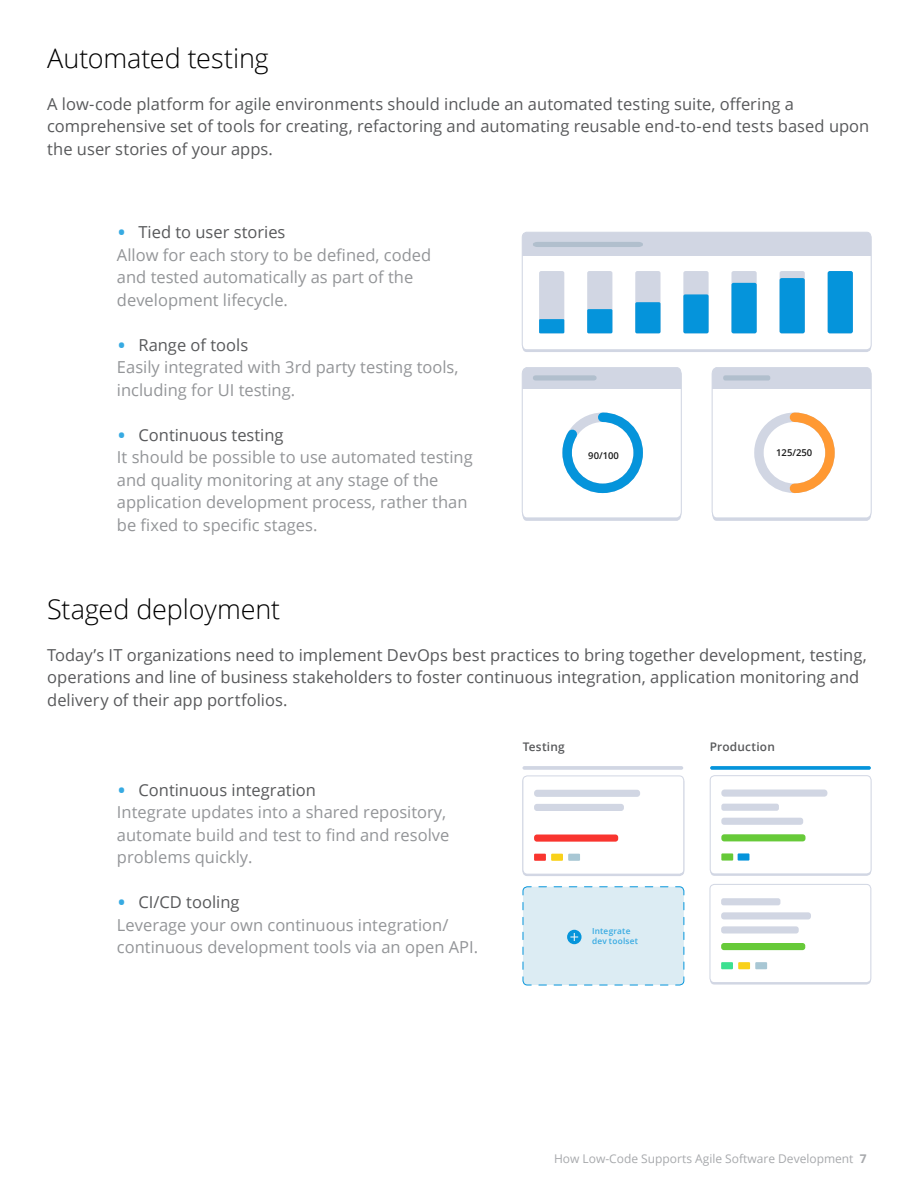
<style>
.page{position:relative;width:918px;height:1188px;background:#fff}
.page>*{position:absolute;margin:0;border:0;box-sizing:border-box;transform-origin:0 0}
.t1{font:300 27px "Open Sans";letter-spacing:-.005em;color:#000}
.t2{font:16.5px/22.5px "Open Sans";color:#939598}
.t3{font:16.5px/22.5px "Open Sans";color:#58595b}
.t4{font:12px "Open Sans";color:#a7a9ac}
.t5{font:600 11.85px "Open Sans";letter-spacing:.015em;color:#58595b}
.t6{font:600 9.45px "Open Sans";color:#1a1a1a}
.t7{font:600 8.25px/9.9px "Open Sans";letter-spacing:.025em;color:#37aae2}
.s1{font-size:24px;color:#37aae2}
.s2{color:#58595b}
.s3{font-weight:700}
</style>
<div class="page">
<svg style="left:712px;top:367px;width:160px;height:154px"></svg>
<svg style="left:522px;top:367px;width:160px;height:154px"></svg>
<div style="left:723px;top:375px;width:47px;height:6px;background:#b1bfcd;border-radius:2px"></div>
<svg style="left:522px;top:232px;width:350px;height:120px"></svg>
<div style="left:710px;top:886px;width:161px;height:99px;background:#d1d6e3;border-radius:4px"></div>
<hr style="left:523px;top:766px;width:160px;height:4px;background:#d1d6e3;border-radius:2px">
<svg style="left:710px;top:766px;width:161px;height:4px"></svg>
<div style="left:710px;top:884px;width:161px;height:99px;background:#fff;border-radius:4px"></div>
<div style="left:710px;top:884px;width:161px;height:99px;border:1px solid #d1d6e3;border-radius:4px"></div>
<div style="left:721px;top:898px;width:59px;height:7px;background:#d1d6e3;border-radius:2px"></div>
<div style="left:721px;top:926px;width:78px;height:8px;background:#d1d6e3;border-radius:3px"></div>
<div style="left:721px;top:912px;width:90px;height:7px;background:#d1d6e3;border-radius:3px"></div>
<div style="left:721px;top:943px;width:84px;height:7px;background:#67ca39;border-radius:3px"></div>
<div style="left:721px;top:962px;width:12px;height:7px;background:#3de091"></div>
<div style="left:738px;top:962px;width:12px;height:7px;background:#f9d11a"></div>
<div style="left:755px;top:962px;width:12px;height:7px;background:#a8c7d4"></div>
<div style="left:710px;top:778px;width:161px;height:98px;background:#d1d6e3;border-radius:4px"></div>
<div style="left:710px;top:776px;width:161px;height:98px;background:#fff;border-radius:4px"></div>
<div style="left:710px;top:775px;width:161px;height:99px;border:1px solid #d1d6e3;border-radius:4px"></div>
<div style="left:721px;top:790px;width:106px;height:7px;background:#d1d6e3;border-radius:3px"></div>
<div style="left:721px;top:804px;width:58px;height:7px;background:#d1d6e3;border-radius:2px"></div>
<div style="left:721px;top:818px;width:82px;height:7px;background:#d1d6e3;border-radius:3px"></div>
<div style="left:721px;top:834px;width:85px;height:7px;background:#67ca39;border-radius:3px"></div>
<div style="left:721px;top:853px;width:12px;height:8px;background:#66c938"></div>
<div style="left:738px;top:853px;width:11px;height:8px;background:#0594db"></div>
<div style="left:523px;top:777px;width:161px;height:99px;border:1px solid #d1d6e3;border-radius:4px"></div>
<div style="left:523px;top:776px;width:161px;height:98px;background:#fff;border-radius:4px"></div>
<div style="left:523px;top:776px;width:161px;height:98px;border:1px solid #d1d6e3;border-radius:4px"></div>
<div style="left:534px;top:790px;width:106px;height:7px;background:#d1d6e3;border-radius:3px"></div>
<div style="left:534px;top:804px;width:90px;height:7px;background:#d1d6e3;border-radius:3px"></div>
<div style="left:534px;top:835px;width:84px;height:7px;background:#f9352f;border-radius:3px"></div>
<div style="left:534px;top:854px;width:12px;height:7px;background:#f9352f"></div>
<div style="left:551px;top:854px;width:12px;height:7px;background:#f9d11a"></div>
<div style="left:568px;top:854px;width:12px;height:7px;background:#a8c7d4"></div>
<div style="left:522px;top:886px;width:163px;height:100px;background:#dcecf3"></div>
<h1 class="t1" style="left:47px;top:40px;width:223px">Automated testing</h1>
<p class="t3" style="left:47px;top:92px;width:824px">A low-code platform for agile environments should include an automated testing suite, offering a comprehensive set of tools for creating, refactoring and automating reusable end-to-end tests based upon the user stories of your apps.</p>
<p class="t2" style="left:117px;top:220px;width:316px"><span class="s1">•</span> <span class="s2">Tied to user stories<br></span>Allow for each story to be defined, coded and tested automatically as part of the development lifecycle.</p>
<p class="t2" style="left:117px;top:333px;width:343px"><span class="s1">•</span> <span class="s2">Range of tools<br></span>Easily integrated with 3rd party testing tools, including for UI testing.</p>
<p class="t2" style="left:117px;top:423px;width:357px"><span class="s1">•</span> <span class="s2">Continuous testing<br></span>It should be possible to use automated testing and quality monitoring at any stage of the application development process, rather than be fixed to specific stages.</p>
<h1 class="t1" style="left:47px;top:590px;width:235px">Staged deployment</h1>
<p class="t6" style="left:588px;top:449px;width:32px">90/100</p>
<p class="t6" style="left:776px;top:446px;width:38px">125/250</p>
<p class="t3" style="left:47px;top:643px;width:821px">Today’s IT organizations need to implement DevOps best practices to bring together development, testing, operations and line of business stakeholders to foster continuous integration, application monitoring and delivery of their app portfolios.</p>
<p class="t2" style="left:117px;top:778px;width:334px"><span class="s1">•</span> <span class="s2">Continuous integration<br></span>Integrate updates into a shared repository, automate build and test to find and resolve problems quickly.</p>
<p class="t2" style="left:117px;top:891px;width:363px"><span class="s1">•</span> <span class="s2">CI/CD tooling<br></span>Leverage your own continuous integration/ continuous development tools via an open API.</p>
<p class="t5" style="left:523px;top:739px;width:43px">Testing</p>
<p class="t5" style="left:710px;top:739px;width:67px">Production</p>
<p class="t7" style="left:592px;top:926px;width:48px">Integrate dev toolset</p>
<p class="t4" style="left:554px;top:1151px;width:314px">How Low-Code Supports Agile Software Development <span class="s3">7</span></p>
</div>
